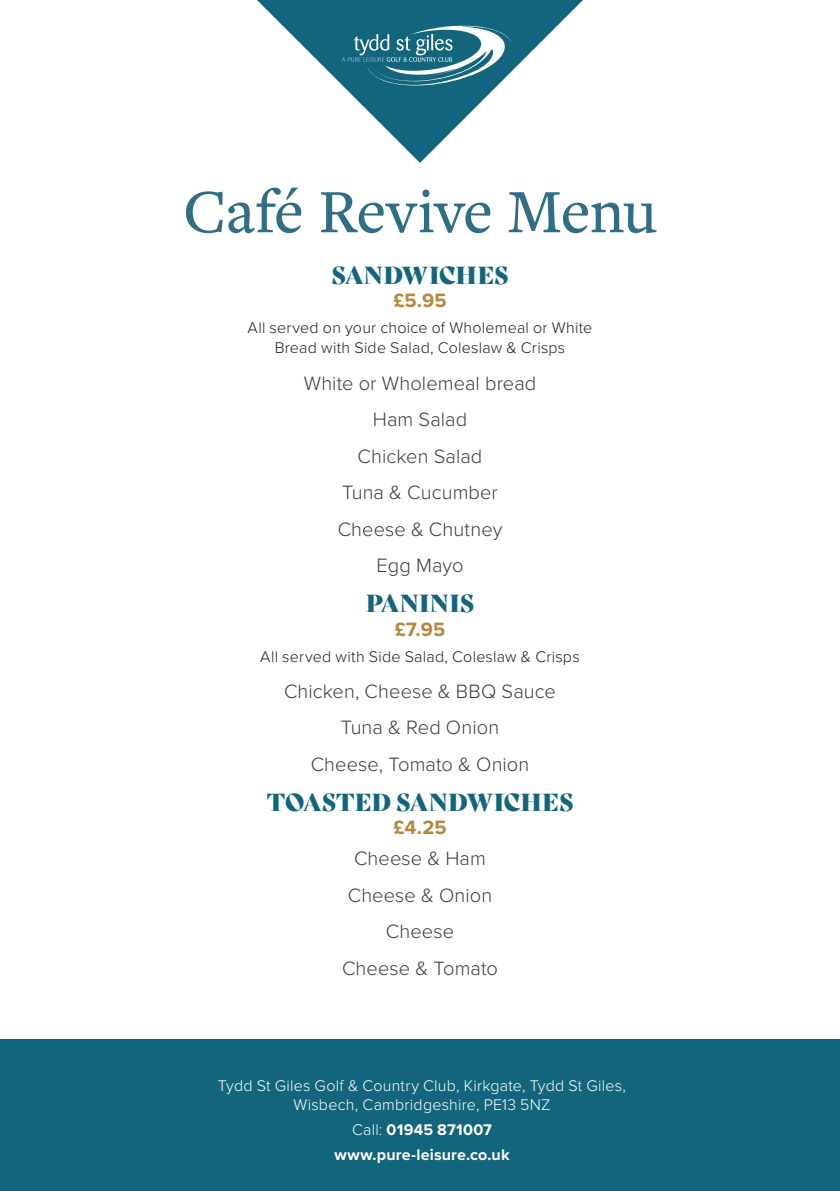
<style>
.page{position:relative;width:840px;height:1191px;background:#fff}
.page>*{position:absolute;margin:0;border:0;box-sizing:border-box;transform-origin:0 0}
.t1{font:500 64px "Freight Text Pro";letter-spacing:-.01em;color:#306e86}
.Revive_Sub_Headings{font:24px "Bely Display";color:#13657e}
.Revive_Food_Menu_Lis{font:300 20px "Proxima Nova";letter-spacing:.005em;color:#3e3e3f}
.WE_Prices{font:700 20px "Proxima Nova";color:#b8863c}
.Revive_Food_Descript{font:300 16px/20.4px "Proxima Nova";letter-spacing:.015em;color:#231f20;text-align:center}
.t2{font:300 16px/19.2px "Proxima Nova";letter-spacing:.015em;color:#fff;text-align:center}
.t3{font:700 16px/24.8px "Proxima Nova";letter-spacing:.01em;color:#fff;text-align:center}
.s1{font-weight:300}
</style>
<div class="page">
<svg style="left:257px;top:0;width:326px;height:163px"></svg>
<svg style="left:341px;top:25px;width:171px;height:61px;background:#448599"></svg>
<div style="left:0;top:1039px;width:839px;height:152px;background:#13657e"></div>
<h1 class="t1" style="left:183px;top:169px;width:475px">Café Revive Menu</h1>
<p class="Revive_Sub_Headings" style="left:331px;top:256px;width:178px">SANDWICHES</p>
<p class="WE_Prices" style="left:393px;top:285px;width:54px">£5.95</p>
<p class="Revive_Food_Descript" style="left:247px;top:316px;width:346px">All served on your choice of Wholemeal or White<br>Bread with Side Salad, Coleslaw &amp; Crisps</p>
<p class="Revive_Food_Menu_Lis" style="left:303px;top:368px;width:234px">White or Wholemeal bread</p>
<p class="Revive_Food_Menu_Lis" style="left:372px;top:404px;width:96px">Ham Salad</p>
<p class="Revive_Food_Menu_Lis" style="left:357px;top:441px;width:126px">Chicken Salad</p>
<p class="Revive_Food_Menu_Lis" style="left:342px;top:477px;width:157px">Tuna &amp; Cucumber</p>
<p class="Revive_Food_Menu_Lis" style="left:337px;top:514px;width:166px">Cheese &amp; Chutney</p>
<p class="Revive_Food_Menu_Lis" style="left:376px;top:550px;width:88px">Egg Mayo</p>
<p class="Revive_Sub_Headings" style="left:365px;top:584px;width:110px">PANINIS</p>
<p class="WE_Prices" style="left:394px;top:614px;width:52px">£7.95</p>
<p class="Revive_Food_Descript" style="left:260px;top:645px;width:321px">All served with Side Salad, Coleslaw &amp; Crisps</p>
<p class="Revive_Food_Menu_Lis" style="left:284px;top:676px;width:273px">Chicken, Cheese &amp; BBQ Sauce</p>
<p class="Revive_Food_Menu_Lis" style="left:340px;top:713px;width:160px">Tuna &amp; Red Onion</p>
<p class="Revive_Food_Menu_Lis" style="left:310px;top:749px;width:220px">Cheese, Tomato &amp; Onion</p>
<p class="Revive_Sub_Headings" style="left:266px;top:783px;width:308px">TOASTED SANDWICHES</p>
<p class="WE_Prices" style="left:393px;top:813px;width:55px">£4.25</p>
<p class="Revive_Food_Menu_Lis" style="left:354px;top:843px;width:133px">Cheese &amp; Ham</p>
<p class="Revive_Food_Menu_Lis" style="left:347px;top:880px;width:146px">Cheese &amp; Onion</p>
<p class="Revive_Food_Menu_Lis" style="left:386px;top:916px;width:70px">Cheese</p>
<p class="Revive_Food_Menu_Lis" style="left:342px;top:953px;width:157px">Cheese &amp; Tomato</p>
<p class="t2" style="left:218px;top:1075px;width:409px">Tydd St Giles Golf &amp; Country Club, Kirkgate, Tydd St Giles,<br>Wisbech, Cambridgeshire, PE13 5NZ</p>
<p class="t3" style="left:334px;top:1117px;width:177px"><span class="s1">Call:</span> 01945 871007 www.pure-leisure.co.uk</p>
</div>
